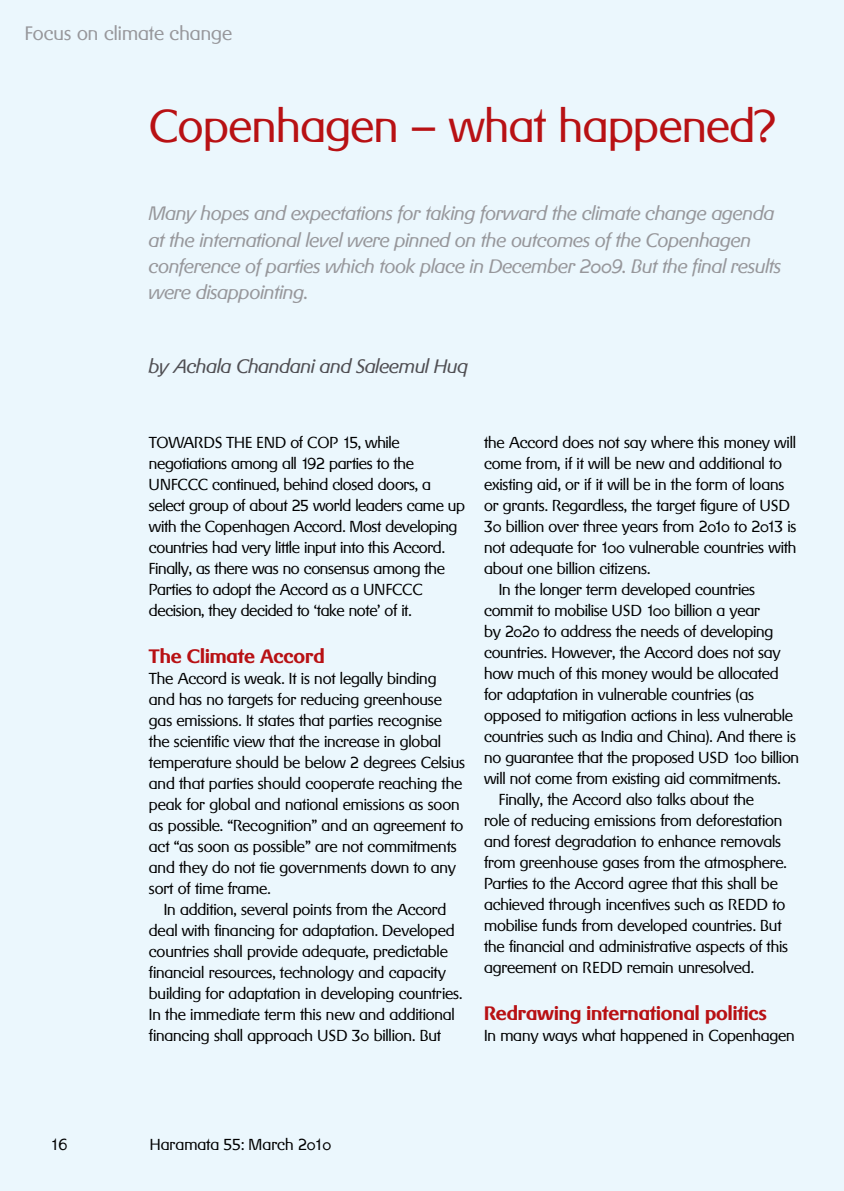
<style>
.page{position:relative;width:844px;height:1191px;background:#fff}
.page>*{position:absolute;margin:0;border:0;box-sizing:border-box;transform-origin:0 0}
.t1{font:300 45.5px "Gerstner BQ";letter-spacing:-.01em;color:#b81114}
.t2{font:italic 300 19.25px/26.2px "Gerstner BQ";letter-spacing:-.01em;color:#97979b}
.t3{font:500 19.25px "Gerstner BQ";letter-spacing:-.005em;color:#b81114}
.t4{font:italic 300 19.25px "Gerstner BQ";letter-spacing:-.01em;color:#504f53}
.t5{font:300 19.25px "Gerstner BQ";letter-spacing:.005em;color:#97979b}
.t6{font:300 15.75px/21px "Gerstner BQ";letter-spacing:-.01em;color:#000}
</style>
<div class="page">
<div style="left:0;top:0;width:843px;height:1191px;background:#ebf7fd"></div>
<p class="t5" style="left:25px;top:22px;width:209px">Focus on climate change</p>
<h1 class="t1" style="left:149px;top:98px;width:628px">Copenhagen – what happened?</h1>
<p class="t2" style="left:149px;top:201px;width:633px">Many hopes and expectations for taking forward the climate change agenda at the international level were pinned on the outcomes of the Copenhagen conference of parties which took place in December 2009. But the final results were disappointing.</p>
<p class="t4" style="left:149px;top:354px;width:321px">by Achala Chandani and Saleemul Huq</p>
<p class="t6" style="left:149px;top:432px;width:317px;text-indent:141px">of COP 15, while negotiations among all 192 parties to the UNFCCC continued, behind closed doors, a select group of about 25 world leaders came up with the Copenhagen Accord. Most developing countries had very little input into this Accord.<br>Finally, as there was no consensus among the Parties to adopt the Accord as a UNFCCC decision, they decided to ‘take note’ of it.</p>
<p class="t3" style="left:149px;top:644px;width:177px">The Climate Accord</p>
<p class="t6" style="left:149px;top:668px;width:317px">The Accord is weak. It is not legally binding and has no targets for reducing greenhouse gas emissions. It states that parties recognise the scientific view that the increase in global temperature should be below 2 degrees Celsius and that parties should cooperate reaching the peak for global and national emissions as soon as possible. “Recognition” and an agreement to act “as soon as possible” are not commitments and they do not tie governments down to any sort of time frame.</p>
<p class="t6" style="left:149px;top:899px;width:315px;text-indent:15px">In addition, several points from the Accord deal with financing for adaptation. Developed countries shall provide adequate, predictable financial resources, technology and capacity building for adaptation in developing countries.<br>In the immediate term this new and additional financing shall approach USD 30 billion. But</p>
<p class="t6" style="left:149px;top:432px;width:32px">Towards</p>
<p class="t6" style="left:226px;top:432px;width:10px">the</p>
<p class="t6" style="left:256px;top:432px;width:11px">end</p>
<p class="t6" style="left:484px;top:432px;width:313px">the Accord does not say where this money will</p>
<p class="t6" style="left:484px;top:453px;width:299px">come from, if it will be new and additional to</p>
<p class="t6" style="left:484px;top:474px;width:302px">existing aid, or if it will be in the form of loans</p>
<p class="t6" style="left:484px;top:495px;width:307px">or grants. Regardless, the target figure of USD</p>
<p class="t6" style="left:484px;top:516px;width:314px">30 billion over three years from 2010 to 2013 is</p>
<p class="t6" style="left:484px;top:537px;width:314px">not adequate for 100 vulnerable countries with</p>
<p class="t6" style="left:484px;top:558px;width:168px">about one billion citizens.</p>
<p class="t6" style="left:499px;top:579px;width:257px">In the longer term developed countries</p>
<p class="t6" style="left:484px;top:600px;width:277px">commit to mobilise USD 100 billion a year</p>
<p class="t6" style="left:484px;top:621px;width:291px">by 2020 to address the needs of developing</p>
<p class="t6" style="left:484px;top:642px;width:298px">countries. However, the Accord does not say</p>
<p class="t6" style="left:484px;top:663px;width:296px">how much of this money would be allocated</p>
<p class="t6" style="left:484px;top:684px;width:271px">for adaptation in vulnerable countries (as</p>
<p class="t6" style="left:484px;top:705px;width:310px">opposed to mitigation actions in less vulnerable</p>
<p class="t6" style="left:484px;top:726px;width:313px">countries such as India and China). And there is</p>
<p class="t6" style="left:484px;top:747px;width:316px">no guarantee that the proposed USD 100 billion</p>
<p class="t6" style="left:484px;top:768px;width:298px">will not come from existing aid commitments.</p>
<p class="t6" style="left:499px;top:789px;width:257px">Finally, the Accord also talks about the</p>
<p class="t6" style="left:484px;top:810px;width:300px">role of reducing emissions from deforestation</p>
<p class="t6" style="left:484px;top:831px;width:298px">and forest degradation to enhance removals</p>
<p class="t6" style="left:484px;top:852px;width:304px">from greenhouse gases from the atmosphere.</p>
<p class="t6" style="left:484px;top:873px;width:295px">Parties to the Accord agree that this shall be</p>
<p class="t6" style="left:484px;top:894px;width:303px">achieved through incentives such as REDD to</p>
<p class="t6" style="left:484px;top:915px;width:299px">mobilise funds from developed countries. But</p>
<p class="t6" style="left:484px;top:936px;width:305px">the financial and administrative aspects of this</p>
<p class="t6" style="left:484px;top:957px;width:271px">agreement on REDD remain unresolved.</p>
<p class="t3" style="left:484px;top:1001px;width:284px">Redrawing international politics</p>
<p class="t6" style="left:484px;top:1025px;width:312px">In many ways what happened in Copenhagen</p>
<p class="t6" style="left:50px;top:1133px;width:18px">16</p>
<p class="t6" style="left:150px;top:1133px;width:183px">Haramata 55: March 2010</p>
</div>
